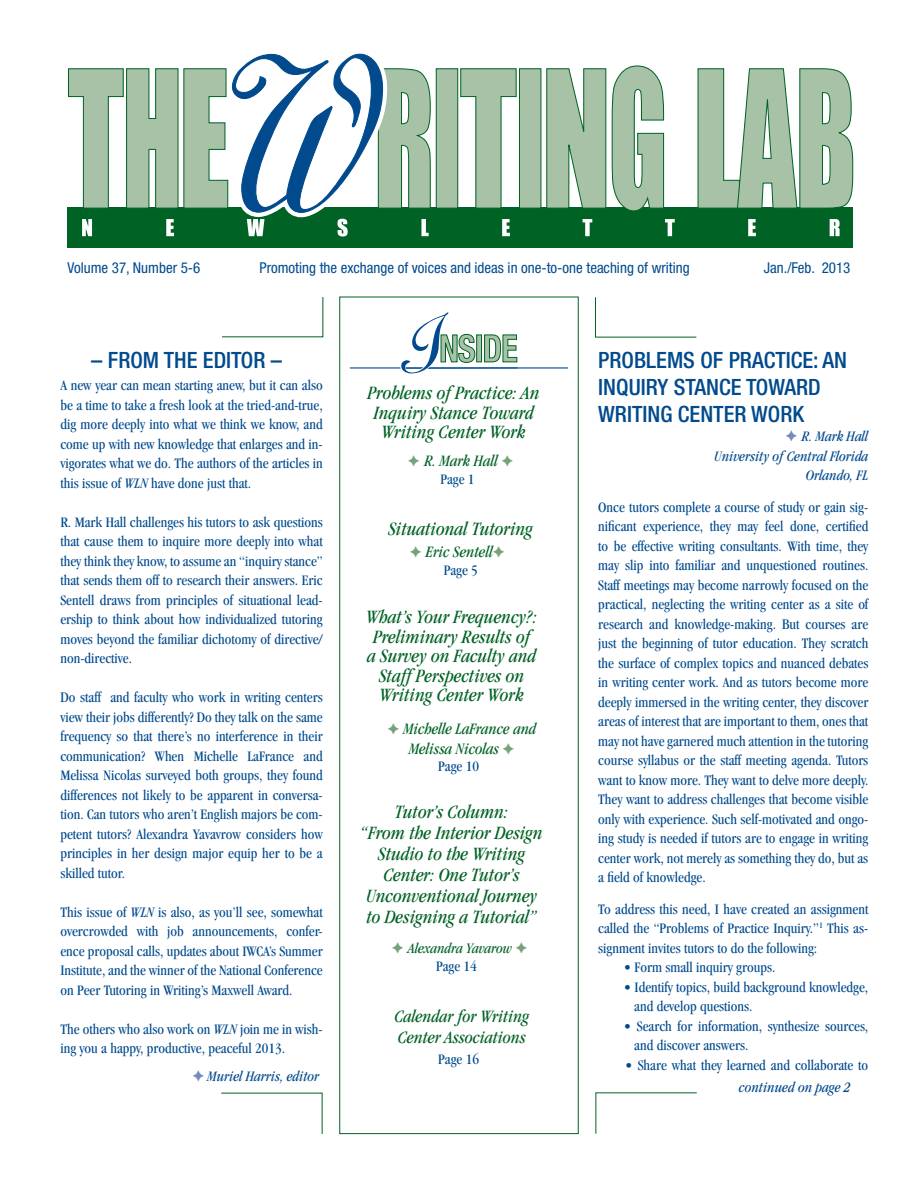
<style>
.page{position:relative;width:918px;height:1188px;background:#fff}
.page>*{position:absolute;margin:0;border:0;box-sizing:border-box;transform-origin:0 0}
.t1{font:500 condensed 22.5px/27px "Helvetica Neue";color:#004a8d}
.t2{font:italic condensed 19.5px/19.5px "Garamond";color:#006224;text-align:center}
.t3{font:italic condensed 18px/21px "Garamond";color:#006224}
.t4{font:italic condensed 16.5px/19.5px "Garamond";color:#006224}
.t5{font:condensed 15px/19.5px "Garamond";color:#004a8d;text-align:justify}
.t6{font:condensed 15px "Helvetica Neue";color:#004a8d}
.t7{font:italic condensed 15px/19.5px "Garamond";color:#004a8d;text-align:right}
.t8{font:italic condensed 15px "Garamond";color:#006224}
.s1{font-style:italic}
</style>
<div class="page">
<div style="left:67px;top:208px;width:786px;height:40px;background:#006224"></div>
<svg style="left:502px;top:219px;width:8px;height:17px"></svg>
<svg style="left:583px;top:219px;width:9px;height:17px"></svg>
<svg style="left:665px;top:219px;width:10px;height:17px"></svg>
<svg style="left:748px;top:219px;width:8px;height:17px"></svg>
<svg style="left:830px;top:219px;width:10px;height:17px"></svg>
<div style="left:436px;top:68px;width:22px;height:141px;background:#a7c2a6;border:1px solid #006224"></div>
<svg style="left:460px;top:68px;width:57px;height:140px"></svg>
<div style="left:519px;top:68px;width:22px;height:141px;background:#a7c2a6;border:1px solid #006224"></div>
<svg style="left:546px;top:65px;width:119px;height:146px"></svg>
<svg style="left:697px;top:68px;width:156px;height:140px"></svg>
<svg style="left:67px;top:53px;width:364px;height:184px"></svg>
<svg style="left:222px;top:297px;width:102px;height:41px"></svg>
<svg style="left:595px;top:297px;width:102px;height:41px"></svg>
<svg style="left:221px;top:1092px;width:102px;height:42px"></svg>
<svg style="left:595px;top:1092px;width:102px;height:42px"></svg>
<hr style="left:350px;top:367px;width:218px;height:2px;background:#004a8d">
<svg style="left:477px;top:335px;width:5px;height:27px"></svg>
<svg style="left:484px;top:335px;width:33px;height:27px"></svg>
<svg style="left:400px;top:312px;width:75px;height:62px"></svg>
<p class="t6" style="left:68px;top:259px;width:134px">Volume 37, Number 5-6</p>
<p class="t6" style="left:260px;top:259px;width:432px">Promoting the exchange of voices and ideas in one-to-one teaching of writing</p>
<p class="t6" style="left:764px;top:259px;width:88px">Jan./Feb. 2013</p>
<h1 class="t1" style="left:91px;top:346px;width:192px">– FROM THE EDITOR –</h1>
<p class="t5" style="left:60px;top:376px;width:264px">A new year can mean starting anew, but it can also be a time to take a fresh look at the tried-and-true, dig more deeply into what we think we know, and come up with new knowledge that enlarges and in&shy;vigorates what we do. The authors of the articles in this issue of <span class="s1">WLN</span> have done just that.</p>
<p class="t5" style="left:60px;top:512px;width:264px">R. Mark Hall challenges his tutors to ask questions that cause them to inquire more deeply into what they think they know, to assume an “inquiry stance” that sends them off to research their answers. Eric Sentell draws from principles of situational lead&shy;ership to think about how individualized tutoring moves beyond the familiar dichotomy of directive/ non-directive.</p>
<p class="t5" style="left:60px;top:688px;width:264px">Do staff and faculty who work in writing centers view their jobs differently? Do they talk on the same frequency so that there’s no interference in their communication? When Michelle LaFrance and Melissa Nicolas surveyed both groups, they found differences not likely to be apparent in conversa&shy;tion. Can tutors who aren’t English majors be com&shy;petent tutors? Alexandra Yavavrow considers how principles in her design major equip her to be a skilled tutor.</p>
<p class="t5" style="left:60px;top:902px;width:264px">This issue of <span class="s1">WLN</span> is also, as you’ll see, somewhat overcrowded with job announcements, confer&shy;ence proposal calls, updates about IWCA’s Summer Institute, and the winner of the National Conference on Peer Tutoring in Writing’s Maxwell Award.</p>
<p class="t5" style="left:60px;top:1019px;width:264px">The others who also work on <span class="s1">WLN</span> join me in wish&shy;ing you a happy, productive, peaceful 2013.</p>
<p class="t7" style="left:208px;top:1067px;width:113px">Muriel Harris, editor</p>
<h2 class="t2" style="left:368px;top:383px;width:174px">Problems of Practice: An<br>Inquiry Stance Toward<br>Writing Center Work</h2>
<p class="t4" style="left:424px;top:451px;width:75px">R. Mark Hall</p>
<p class="t5" style="left:440px;top:469px;width:36px">Page 1</p>
<h2 class="t2" style="left:388px;top:519px;width:146px">Situational Tutoring</h2>
<p class="t4" style="left:426px;top:542px;width:68px">Eric Sentell</p>
<p class="t5" style="left:444px;top:560px;width:36px">Page 5</p>
<h2 class="t2" style="left:366px;top:608px;width:172px">What’s Your Frequency?:<br>Preliminary Results of<br>a Survey on Faculty and<br>Staff Perspectives on<br>Writing Center Work</h2>
<p class="t4" style="left:409px;top:719px;width:129px;text-indent:-6px">Michelle LaFrance and<br>Melissa Nicolas</p>
<p class="t5" style="left:438px;top:757px;width:42px">Page 10</p>
<h2 class="t2" style="left:361px;top:802px;width:183px;line-height:21px">Tutor’s Column:<br>“From the Interior Design<br>Studio to the Writing<br>Center: One Tutor’s<br>Unconventional Journey to Designing a Tutorial”</h2>
<p class="t8" style="left:408px;top:940px;width:106px">Alexandra Yavarow</p>
<p class="t5" style="left:436px;top:956px;width:42px">Page 14</p>
<p class="t3" style="left:394px;top:1006px;width:136px">Calendar for Writing<br>Center Associations</p>
<p class="t5" style="left:438px;top:1049px;width:42px">Page 16</p>
<h1 class="t1" style="left:598px;top:346px;width:250px">PROBLEMS OF PRACTICE: AN<br>INQUIRY STANCE TOWARD<br>WRITING CENTER WORK</h1>
<p class="t7" style="left:714px;top:427px;width:156px">R. Mark Hall<br>University of Central Florida<br>Orlando, FL</p>
<p class="t5" style="left:598px;top:497px;width:272px">Once tutors complete a course of study or gain sig&shy;nificant experience, they may feel done, certified to be effective writing consultants. With time, they may slip into familiar and unquestioned routines.<br>Staff meetings may become narrowly focused on the practical, neglecting the writing center as a site of research and knowledge-making. But courses are just the beginning of tutor education. They scratch the surface of complex topics and nuanced debates in writing center work. And as tutors become more deeply immersed in the writing center, they discover areas of interest that are important to them, ones that may not have garnered much attention in the tutoring course syllabus or the staff meeting agenda. Tutors want to know more. They want to delve more deeply.<br>They want to address challenges that become visible only with experience. Such self-motivated and ongo&shy;ing study is needed if tutors are to engage in writing center work, not merely as something they do, but as a field of knowledge.</p>
<p class="t5" style="left:598px;top:899px;width:272px">To address this need, I have created an assignment called the “Problems of Practice Inquiry.”<sup>1</sup> This as&shy;signment invites tutors to do the following:</p>
<p class="t5" style="left:624px;top:957px;width:153px">• Form small inquiry groups.</p>
<p class="t5" style="left:634px;top:977px;width:236px;text-indent:-10px">• Identify topics, build background knowledge, and develop questions.</p>
<p class="t5" style="left:634px;top:1016px;width:236px;text-indent:-10px">• Search for information, synthesize sources, and discover answers.</p>
<p class="t5" style="left:625px;top:1055px;width:245px">• Share what they learned and collaborate to</p>
<p class="t7" style="left:739px;top:1078px;width:113px">continued on page 2</p>
</div>
